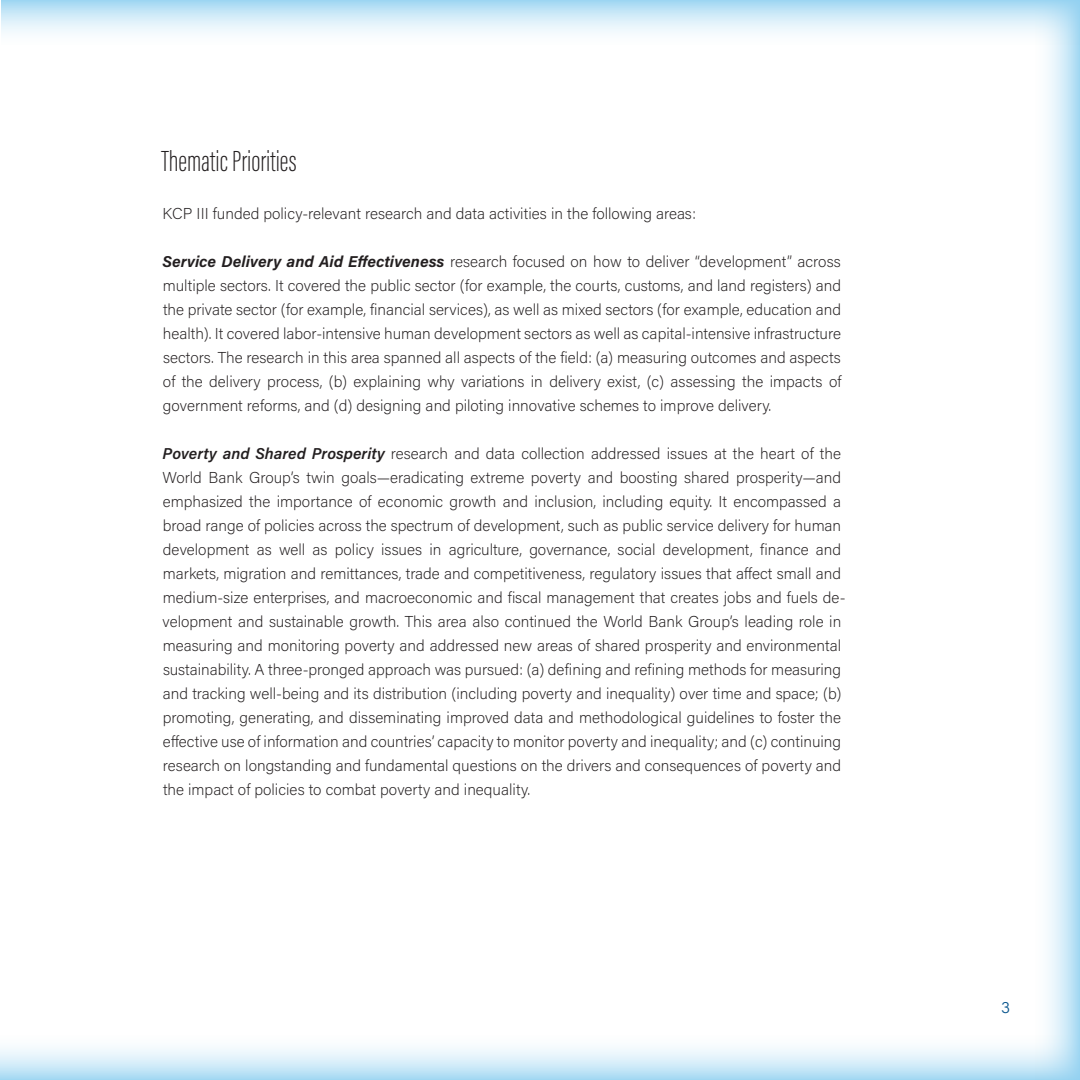
<style>
.page{position:relative;width:1080px;height:1080px;background:#fff}
.page>*{position:absolute;margin:0;border:0;box-sizing:border-box;transform-origin:0 0}
.t1{font:200 30px "Acumin Pro Extra Cond";color:#231f20}
.t2{font:300 16.5px "Acumin Pro";color:#09558d}
.t3{font:200 15.75px/24px "Acumin Pro";color:#231f20;text-align:justify}
.s1{font-weight:700;font-style:italic}
.s2{font-weight:600;font-style:italic}
</style>
<div class="page">
<div style="left:0;top:1035px;width:1080px;height:45px;background:linear-gradient(to bottom,#fff,#b0ddf4)"></div>
<div style="left:1035px;top:0;width:45px;height:1080px;background:linear-gradient(to right,#fff,#afddf4)"></div>
<div style="left:2px;top:0;width:1078px;height:45px;background:linear-gradient(to bottom,#abdbf4,#fff)"></div>
<img style="left:1px;top:0;width:3px;height:45px">
<h1 class="t1" style="left:162px;top:143px;width:137px">Thematic Priorities</h1>
<p class="t3" style="left:163px;top:201px;width:535px">KCP III funded policy-relevant research and data activities in the following areas:</p>
<p class="t3" style="left:162px;top:249px;width:681px"><span class="s1">Service Delivery and Aid Effectiveness</span> research focused on how to deliver “development” across multiple sectors. It covered the public sector (for example, the courts, customs, and land registers) and the private sector (for example, financial services), as well as mixed sectors (for example, education and health). It covered labor-intensive human development sectors as well as capital-intensive infrastructure sectors. The research in this area spanned all aspects of the field: (a) measuring outcomes and aspects of the delivery process, (b) explaining why variations in delivery exist, (c) assessing the impacts of government reforms, and (d) designing and piloting innovative schemes to improve delivery.</p>
<p class="t3" style="left:162px;top:441px;width:685px;text-align:left"><span class="s2">Poverty and Shared Prosperity</span> research and data collection addressed issues at the heart of the World Bank Group’s twin goals—eradicating extreme poverty and boosting shared prosperity—and emphasized the importance of economic growth and inclusion, including equity. It encompassed a broad range of policies across the spectrum of development, such as public service delivery for human development as well as policy issues in agriculture, governance, social development, finance and markets, migration and remittances, trade and competitiveness, regulatory issues that affect small and medium-size enterprises, and macroeconomic and fiscal management that creates jobs and fuels de&shy;velopment and sustainable growth. This area also continued the World Bank Group’s leading role in measuring and monitoring poverty and addressed new areas of shared prosperity and environmental sustainability. A three-pronged approach was pursued: (a) defining and refining methods for measuring and tracking well-being and its distribution (including poverty and inequality) over time and space; (b) promoting, generating, and disseminating improved data and methodological guidelines to foster the effective use of information and countries’ capacity to monitor poverty and inequality; and (c) continuing research on longstanding and fundamental questions on the drivers and consequences of poverty and the impact of policies to combat poverty and inequality.</p>
<p class="t2" style="left:1001px;top:996px;width:11px">3</p>
</div>
